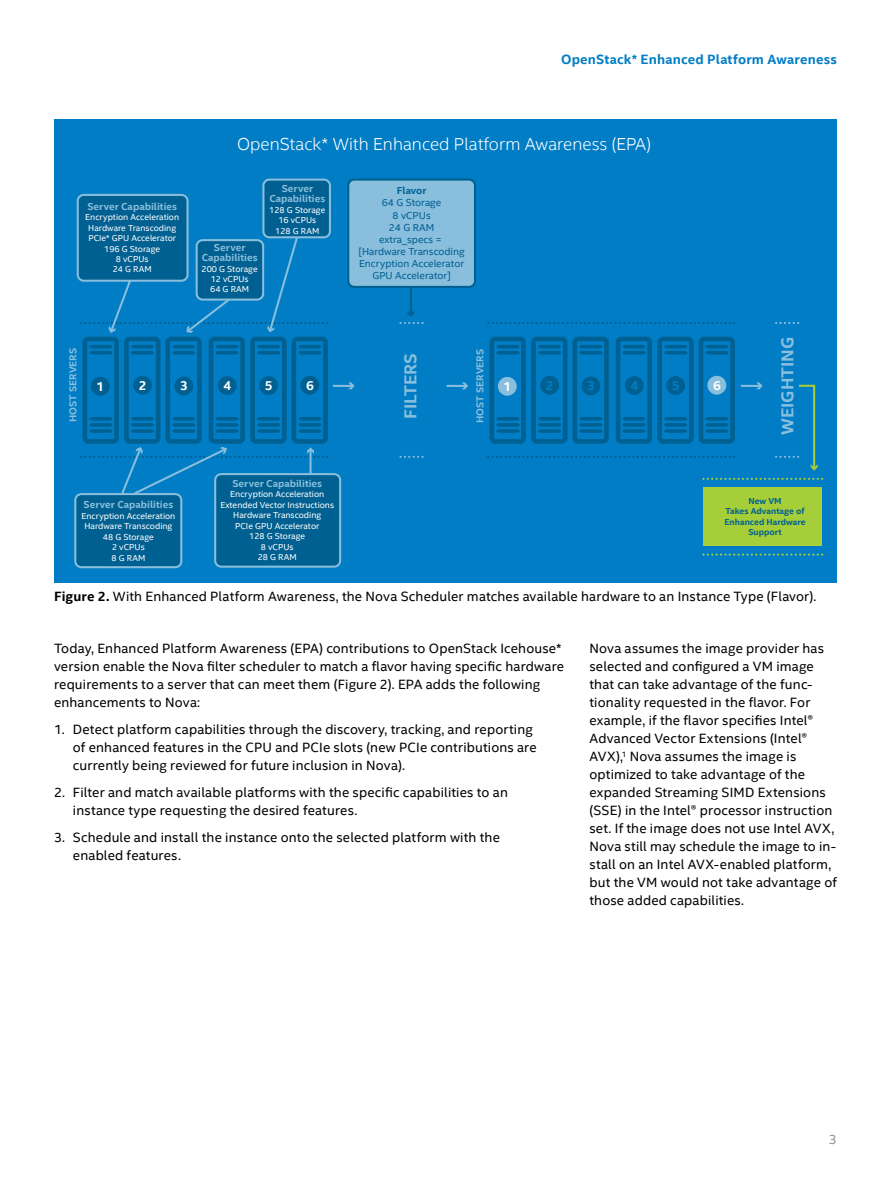
<style>
.page{position:relative;width:891px;height:1188px;background:#fff}
.page>*{position:absolute;margin:0;border:0;box-sizing:border-box;transform-origin:0 0}
.t1{font:300 17.4px "Intel Clear";color:#fff}
.t2{font:700 17.4px "Intel Clear";color:#89bedc}
.Bdy9_-_Body_Text_9pt{font:13.5px/18px "Intel Clear";letter-spacing:.01em;color:#000}
.Bullet_Copy{font:13.5px/18px "Intel Clear";letter-spacing:.01em;color:#000}
.t3{font:700 13.5px "Intel Clear";letter-spacing:.015em;color:#007dc5}
.Bdy9_-_Body_Text_9pt-2{font:13.5px "Intel Clear";color:#939598}
.t4{font:700 13.05px "Intel Clear";color:#fff}
.t5{font:700 13.05px "Intel Clear";color:#007dc5}
.t6{font:700 10.2px/10.2px "Intel Clear";color:#89bedc;text-align:center}
.t7{font:10.2px/12.1px "Intel Clear";color:#006091;text-align:center}
.t8{font:8.7px/10.5px "Intel Clear";color:#fff;text-align:center}
.t9{font:700 8.7px/10.5px "Intel Clear";color:#006091;text-align:center}
.s1{font-weight:700}
</style>
<div class="page">
<div style="left:54px;top:119px;width:783px;height:464px;background:#007dc5"></div>
<div style="left:348px;top:180px;width:127px;height:107px;background:#89bedc;border-radius:6px"></div>
<div style="left:347px;top:179px;width:129px;height:109px;border:2px solid #006091;border-radius:6px"></div>
<svg style="left:488px;top:456px;width:248px;height:2px"></svg>
<svg style="left:490px;top:337px;width:119px;height:107px"></svg>
<svg style="left:616px;top:337px;width:119px;height:107px"></svg>
<div style="left:498px;top:377px;width:19px;height:19px;background:#89bedc;border-radius:50%"></div>
<div style="left:540px;top:376px;width:19px;height:19px;background:#006091;border-radius:50%"></div>
<div style="left:582px;top:377px;width:18px;height:18px;background:#006091;border-radius:50%"></div>
<div style="left:625px;top:376px;width:19px;height:19px;background:#006091;border-radius:50%"></div>
<div style="left:666px;top:376px;width:19px;height:19px;background:#006091;border-radius:50%"></div>
<div style="left:707px;top:376px;width:19px;height:19px;background:#89bedc;border-radius:50%"></div>
<svg style="left:488px;top:322px;width:248px;height:2px"></svg>
<svg style="left:400px;top:456px;width:23px;height:2px"></svg>
<svg style="left:776px;top:322px;width:22px;height:2px"></svg>
<hr style="left:410px;top:287px;width:2px;height:28px;background:#006091">
<svg style="left:400px;top:311px;width:23px;height:13px"></svg>
<svg style="left:703px;top:554px;width:119px;height:2px"></svg>
<svg style="left:703px;top:478px;width:119px;height:2px"></svg>
<div style="left:704px;top:488px;width:118px;height:58px;background:#a6ce39"></div>
<svg style="left:776px;top:384px;width:42px;height:87px"></svg>
<svg style="left:741px;top:382px;width:22px;height:7px"></svg>
<svg style="left:447px;top:382px;width:21px;height:7px"></svg>
<div style="left:78px;top:195px;width:110px;height:86px;background:#006091;border-radius:6px"></div>
<div style="left:77px;top:194px;width:112px;height:88px;border:2px solid #89bedc;border-radius:6px"></div>
<div style="left:215px;top:474px;width:125px;height:93px;background:#006091;border-radius:6px"></div>
<div style="left:214px;top:473px;width:127px;height:95px;border:2px solid #89bedc;border-radius:6px"></div>
<div style="left:75px;top:494px;width:106px;height:73px;background:#006091;border-radius:6px"></div>
<div style="left:74px;top:493px;width:108px;height:75px;border:2px solid #89bedc;border-radius:6px"></div>
<div style="left:263px;top:180px;width:67px;height:57px;background:#006091;border-radius:6px"></div>
<div style="left:262px;top:179px;width:69px;height:59px;border:2px solid #89bedc;border-radius:6px"></div>
<svg style="left:81px;top:235px;width:274px;height:262px"></svg>
<p class="t3" style="left:561px;top:51px;width:277px">OpenStack* Enhanced Platform Awareness</p>
<p class="t6" style="left:87px;top:201px;width:91px">Server Capabilities</p>
<p class="t8" style="left:85px;top:212px;width:95px">Encryption Acceleration<br>Hardware Transcoding<br>PCIe* GPU Accelerator<br>196 G Storage<br>8 vCPUs<br>24 G RAM</p>
<p class="t1" style="left:237px;top:134px;width:415px">OpenStack* With Enhanced Platform Awareness (EPA)</p>
<p class="t6" style="left:202px;top:242px;width:57px">Server<br>Capabilities</p>
<p class="t8" style="left:202px;top:263px;width:58px">200 G Storage<br>12 vCPUs<br>64 G RAM</p>
<p class="t6" style="left:269px;top:184px;width:57px">Server<br>Capabilities</p>
<p class="t8" style="left:269px;top:205px;width:58px">128 G Storage<br>16 vCPUs<br>128 G RAM</p>
<p class="t7" style="left:359px;top:185px;width:108px"><span class="s1">Flavor<br></span>64 G Storage<br>8 vCPUs<br>24 G RAM<br>extra_specs = [Hardware Transcoding<br>Encryption Accelerator<br>GPU Accelerator]</p>
<p class="t6" style="left:68px;top:422px;width:76px;rotate:-90deg">HOST SERVERS</p>
<p class="t4" style="left:97px;top:378px;width:9px">1</p>
<p class="t4" style="left:139px;top:377px;width:9px">2</p>
<p class="t4" style="left:180px;top:378px;width:9px">3</p>
<p class="t4" style="left:224px;top:377px;width:9px">4</p>
<p class="t4" style="left:265px;top:377px;width:9px">5</p>
<p class="t4" style="left:306px;top:377px;width:9px">6</p>
<p class="t2" style="left:400px;top:419px;width:67px;rotate:-90deg">FILTERS</p>
<p class="t6" style="left:475px;top:423px;width:76px;rotate:-90deg">HOST SERVERS</p>
<p class="t2" style="left:777px;top:435px;width:100px;rotate:-90deg">WEIGHTING</p>
<p class="t4" style="left:504px;top:378px;width:9px">1</p>
<p class="t5" style="left:546px;top:377px;width:9px">2</p>
<p class="t5" style="left:587px;top:378px;width:9px">3</p>
<p class="t5" style="left:631px;top:377px;width:9px">4</p>
<p class="t5" style="left:672px;top:377px;width:9px">5</p>
<p class="t4" style="left:713px;top:377px;width:9px">6</p>
<p class="t6" style="left:232px;top:478px;width:91px">Server Capabilities</p>
<p class="t8" style="left:220px;top:489px;width:115px">Encryption Acceleration<br>Extended Vector Instructions<br>Hardware Transcoding<br>PCIe GPU Accelerator<br>128 G Storage<br>8 vCPUs<br>28 G RAM</p>
<p class="Bdy9_-_Body_Text_9pt" style="left:54px;top:588px;width:764px"><span class="s1">Figure 2.</span> With Enhanced Platform Awareness, the Nova Scheduler matches available hardware to an Instance Type (Flavor).</p>
<p class="Bdy9_-_Body_Text_9pt" style="left:54px;top:639px;width:512px">Today, Enhanced Platform Awareness (EPA) contributions to OpenStack Icehouse* version enable the Nova filter scheduler to match a flavor having specific hardware requirements to a server that can meet them (Figure 2). EPA adds the following enhancements to Nova:</p>
<p class="Bullet_Copy" style="left:73px;top:720px;width:465px;text-indent:-19px">1. Detect platform capabilities through the discovery, tracking, and reporting of enhanced features in the CPU and PCIe slots (new PCIe contributions are currently being reviewed for future inclusion in Nova).</p>
<p class="Bullet_Copy" style="left:73px;top:783px;width:437px;text-indent:-19px">2. Filter and match available platforms with the specific capabilities to an instance type requesting the desired features.</p>
<p class="Bullet_Copy" style="left:73px;top:828px;width:429px;text-indent:-19px">3. Schedule and install the instance onto the selected platform with the enabled features.</p>
<p class="t9" style="left:724px;top:496px;width:83px">New VM<br>Takes Advantage of<br>Enhanced Hardware<br>Support</p>
<p class="t6" style="left:84px;top:500px;width:91px">Server Capabilities</p>
<p class="t8" style="left:81px;top:511px;width:95px">Encryption Acceleration<br>Hardware Transcoding<br>48 G Storage<br>2 vCPUs<br>8 G RAM</p>
<p class="Bdy9_-_Body_Text_9pt" style="left:590px;top:639px;width:249px">Nova assumes the image provider has selected and configured a VM image that can take advantage of the func&shy;tionality requested in the flavor. For example, if the flavor specifies Intel® Advanced Vector Extensions (Intel® AVX),<sup>1</sup> Nova assumes the image is optimized to take advantage of the expanded Streaming SIMD Extensions (SSE) in the Intel® processor instruction set. If the image does not use Intel AVX, Nova still may schedule the image to in&shy;stall on an Intel AVX-enabled platform, but the VM would not take advantage of those added capabilities.</p>
<p class="Bdy9_-_Body_Text_9pt-2" style="left:829px;top:1132px;width:10px">3</p>
</div>
